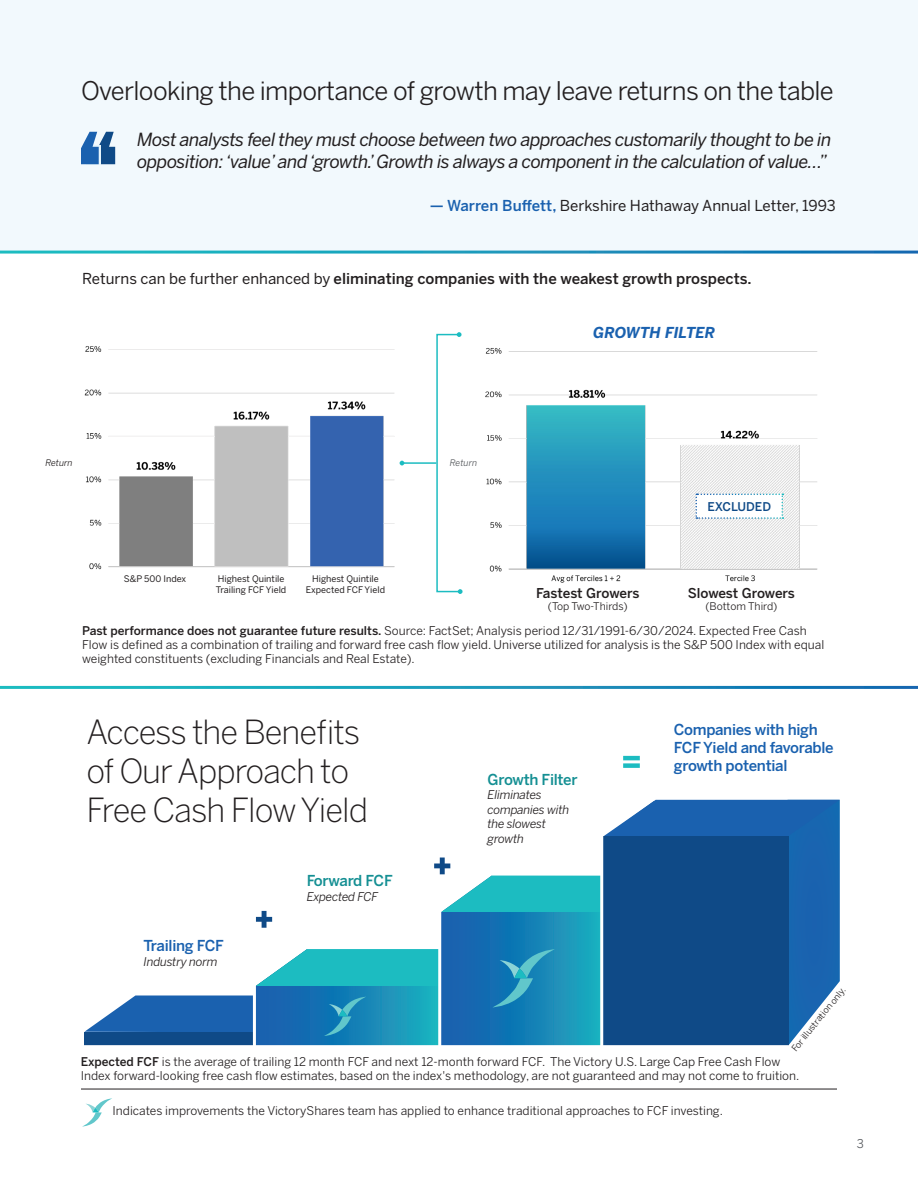
<style>
.page{position:relative;width:918px;height:1188px;background:#fff}
.page>*{position:absolute;margin:0;border:0;box-sizing:border-box;transform-origin:0 0}
.t1{font:300 33px/39px "Benton Sans";letter-spacing:-.03em;color:#231f20}
.t2{font:25.5px "Benton Sans";letter-spacing:-.025em;color:#231f20}
.t3{font:italic 18px/21.6px "Benton Sans";letter-spacing:-.03em;color:#231f20}
.t4{font:500 15px "Benton Sans";color:#231f20}
.t5{font:500 15px/18px "Benton Sans";letter-spacing:-.02em;color:#1a61af}
.t6{font:15px "Benton Sans";color:#231f20}
.t7{font:500 15px "Benton Sans";letter-spacing:-.02em;color:#148f93}
.t8{font:italic 700 15px "Benton Sans";color:#1a61af}
.t9{font:500 13.5px "Benton Sans";letter-spacing:-.01em;color:#231f20}
.t10{font:12px/14.4px "Benton Sans";color:#231f20}
.t11{font:italic 12px/14.4px "Benton Sans";letter-spacing:-.02em;color:#231f20}
.t12{font:500 12px "Benton Sans";color:#0f4a87}
.t13{font:12px "Benton Sans";color:#53565a}
.t14{font:10.5px "Benton Sans";color:#231f20}
.t15{font:9px "Benton Sans";color:#231f20}
.t16{font:9px "Benton Sans";color:#231f20}
.t17{font:italic 9px "Benton Sans";color:#231f20}
.t18{font:italic 9px "Benton Sans";color:#53565a}
.s1{font-weight:500;color:#1a61af}
.s2{font-weight:400}
.s3{font-weight:500}
</style>
<div class="page">
<div style="left:0;top:0;width:918px;height:251px;background:#f2f9fd"></div>
<img style="left:84px;top:346px;width:311px;height:224px">
<img style="left:485px;top:348px;width:333px;height:235px">
<svg style="left:436px;top:332px;width:27px;height:262px"></svg>
<hr style="left:402px;top:462px;width:34px;height:2px;background:#1cbcc1">
<svg style="left:400px;top:461px;width:4px;height:4px"></svg>
<hr style="left:623px;top:756px;width:17px;height:4px;background:#1cbcc1">
<div style="left:623px;top:763px;width:17px;height:5px;background:#1cbcc1"></div>
<svg style="left:81px;top:132px;width:34px;height:32px"></svg>
<svg style="left:82px;top:1098px;width:30px;height:29px"></svg>
<svg style="left:84px;top:800px;width:756px;height:245px"></svg>
<svg style="left:696px;top:494px;width:87px;height:25px"></svg>
<hr style="left:81px;top:1089px;width:756px;height:1px;background:#231f20">
<p class="t2" style="left:81px;top:76px;width:754px">Overlooking the importance of growth may leave returns on the table</p>
<p class="t3" style="left:137px;top:129px;width:696px">Most analysts feel they must choose between two approaches customarily thought to be in opposition: ‘value’ and ‘growth.’ Growth is always a component in the calculation of value…”</p>
<p class="t6" style="left:430px;top:196px;width:408px"><span class="s1">— Warren Buffett,</span> Berkshire Hathaway Annual Letter, 1993</p>
<p class="t4" style="left:82px;top:269px;width:671px"><span class="s2">Returns can be further enhanced by</span> eliminating companies with the weakest growth prospects.</p>
<p class="t8" style="left:593px;top:323px;width:124px">GROWTH FILTER</p>
<p class="t17" style="left:45px;top:458px;width:29px">Return</p>
<p class="t18" style="left:450px;top:458px;width:29px">Return</p>
<p class="t12" style="left:707px;top:499px;width:65px">EXCLUDED</p>
<p class="t15" style="left:124px;top:573px;width:64px">S&amp;P 500 Index</p>
<p class="t15" style="left:218px;top:573px;width:68px">Highest Quintile</p>
<p class="t15" style="left:216px;top:584px;width:72px">Trailing FCF Yield</p>
<p class="t15" style="left:312px;top:573px;width:68px">Highest Quintile</p>
<p class="t15" style="left:306px;top:584px;width:81px">Expected FCF Yield</p>
<p class="t9" style="left:536px;top:584px;width:105px">Fastest Growers</p>
<p class="t14" style="left:548px;top:600px;width:81px">(Top Two-Thirds)</p>
<p class="t9" style="left:688px;top:584px;width:109px">Slowest Growers</p>
<p class="t14" style="left:705px;top:600px;width:74px">(Bottom Third)</p>
<p class="t10" style="left:82px;top:623px;width:744px"><span class="s3">Past performance does not guarantee future results.</span> Source: FactSet; Analysis period 12/31/1991-6/30/2024. Expected Free Cash<br>Flow is defined as a combination of trailing and forward free cash flow yield. Universe utilized for analysis is the S&amp;P 500 Index with equal weighted constituents (excluding Financials and Real Estate).</p>
<p class="t1" style="left:86px;top:713px;width:283px">Access the Benefits of Our Approach to<br>Free Cash Flow Yield</p>
<p class="t7" style="left:307px;top:872px;width:87px">Forward FCF</p>
<p class="t11" style="left:307px;top:889px;width:73px">Expected FCF</p>
<p class="t7" style="left:488px;top:770px;width:91px">Growth Filter</p>
<p class="t11" style="left:488px;top:788px;width:83px">Eliminates companies with the slowest growth</p>
<p class="t5" style="left:674px;top:721px;width:161px">Companies with high<br>FCF Yield and favorable growth potential</p>
<p class="t5" style="left:144px;top:937px;width:82px">Trailing FCF</p>
<p class="t11" style="left:144px;top:954px;width:75px">Industry norm</p>
<p class="t16" style="left:789px;top:1047px;width:82px;rotate:-51deg">For illustration only.</p>
<p class="t10" style="left:81px;top:1054px;width:720px"><span class="s3">Expected FCF</span> is the average of trailing 12 month FCF and next 12-month forward FCF. The Victory U.S. Large Cap Free Cash Flow<br>Index forward-looking free cash flow estimates, based on the index's methodology, are not guaranteed and may not come to fruition.</p>
<p class="t10" style="left:113px;top:1104px;width:612px">Indicates improvements the VictoryShares team has applied to enhance traditional approaches to FCF investing.</p>
<p class="t13" style="left:857px;top:1136px;width:9px">3</p>
</div>
